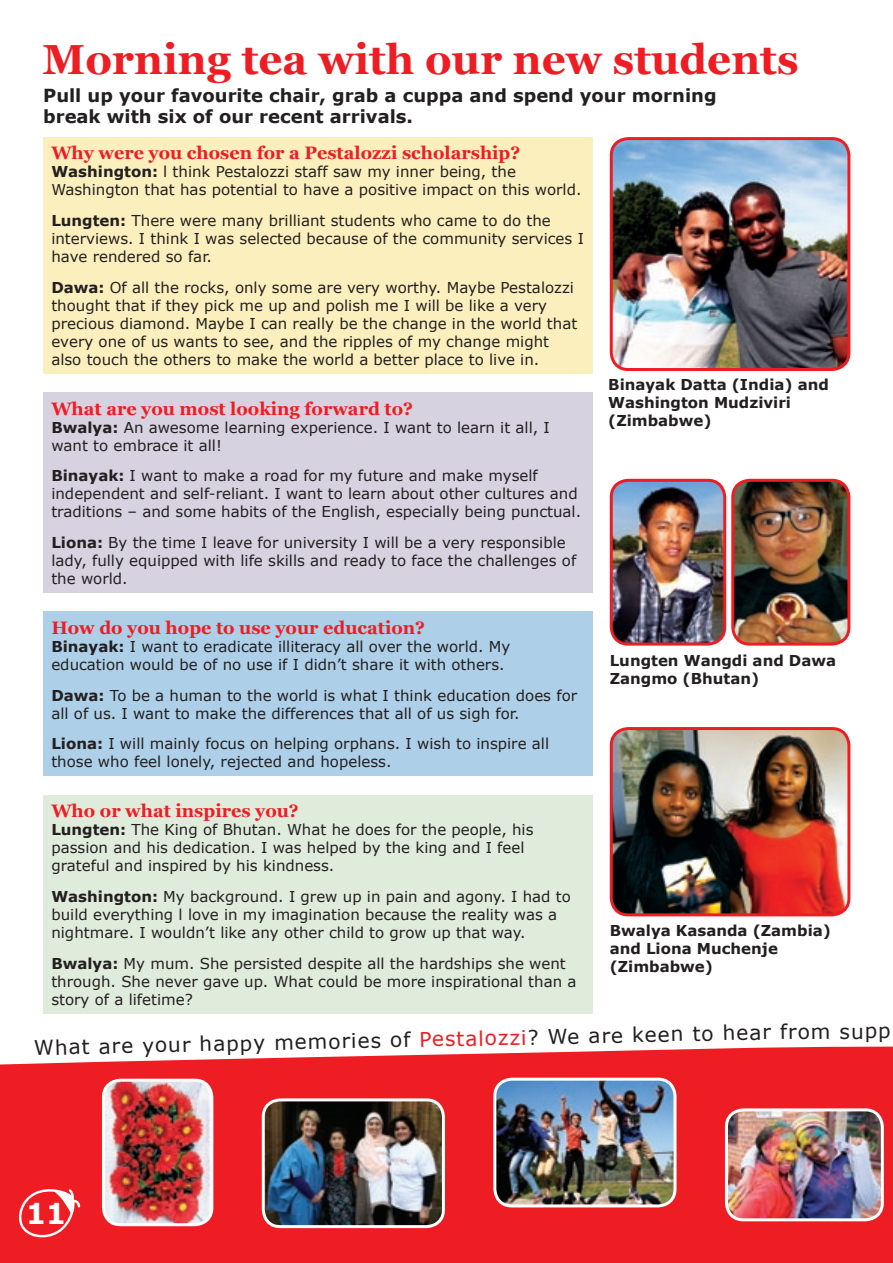
<style>
.page{position:relative;width:893px;height:1263px;background:#fff}
.page>*{position:absolute;margin:0;border:0;box-sizing:border-box;transform-origin:0 0}
.t1{font:700 42px "Georgia";color:#ee1d23}
.t2{font:700 28.8px "Verdana";color:#fff}
.t3{font:20.25px "Verdana";color:#231f20}
.t4{font:700 18px "Georgia";color:#ee1d23}
.t5{font:700 18px/21.6px "Verdana";color:#231f20}
.t6{font:15px/18px "Verdana";color:#231f20}
.t7{font:700 15px/18px "Verdana";color:#231f20}
.s1{font-weight:700}
.s2{color:#ee1d23}
</style>
<div class="page">
<svg style="left:0;top:998px;width:893px;height:265px"></svg>
<svg style="left:18px;top:1186px;width:64px;height:54px;background:#f04045"></svg>
<div style="left:43px;top:137px;width:549px;height:236px;background:#fbf0bd"></div>
<div style="left:43px;top:392px;width:549px;height:200px;background:#d7d2df"></div>
<div style="left:43px;top:612px;width:549px;height:164px;background:#adcfe7"></div>
<div style="left:43px;top:795px;width:549px;height:218px;background:#dfebdb"></div>
<img style="left:611px;top:139px;width:238px;height:230px">
<div style="left:610px;top:137px;width:240px;height:234px;border:3px solid #ee1d23;border-radius:17px"></div>
<img style="left:611px;top:728px;width:238px;height:187px">
<div style="left:610px;top:727px;width:240px;height:189px;border:3px solid #ee1d23;border-radius:17px"></div>
<img style="left:735px;top:480px;width:114px;height:163px">
<div style="left:731px;top:479px;width:119px;height:167px;border:3px solid #ee1d23;border-radius:17px"></div>
<img style="left:611px;top:480px;width:114px;height:162px">
<div style="left:610px;top:479px;width:116px;height:167px;border:3px solid #ee1d23;border-radius:17px"></div>
<img style="left:103px;top:1080px;width:109px;height:145px">
<div style="left:102px;top:1079px;width:111px;height:147px;border:3px solid #fff;border-radius:17px"></div>
<img style="left:263px;top:1100px;width:180px;height:126px">
<div style="left:262px;top:1098px;width:183px;height:130px;border:3px solid #fff;border-radius:17px"></div>
<img style="left:495px;top:1079px;width:180px;height:127px">
<div style="left:493px;top:1078px;width:183px;height:129px;border:3px solid #fff;border-radius:17px"></div>
<img style="left:726px;top:1110px;width:156px;height:110px">
<div style="left:725px;top:1108px;width:159px;height:113px;border:3px solid #fff;border-radius:17px"></div>
<h1 class="t1" style="left:43px;top:28px;width:757px">Morning tea with our new students</h1>
<p class="t5" style="left:43px;top:85px;width:675px">Pull up your favourite chair, grab a cuppa and spend your morning break with six of our recent arrivals.</p>
<p class="t4" style="left:51px;top:139px;width:470px">Why were you chosen for a Pestalozzi scholarship?</p>
<p class="t6" style="left:51px;top:163px;width:532px"><span class="s1">Washington:</span> l think Pestalozzi staff saw my inner being, the<br>Washington that has potential to have a positive impact on this world.</p>
<p class="t6" style="left:51px;top:212px;width:534px"><span class="s1">Lungten:</span> There were many brilliant students who came to do the interviews. I think I was selected because of the community services I have rendered so far.</p>
<p class="t6" style="left:51px;top:278px;width:527px"><span class="s1">Dawa:</span> Of all the rocks, only some are very worthy. Maybe Pestalozzi thought that if they pick me up and polish me I will be like a very precious diamond. Maybe I can really be the change in the world that every one of us wants to see, and the ripples of my change might also touch the others to make the world a better place to live in.</p>
<p class="t4" style="left:51px;top:395px;width:363px">What are you most looking forward to?</p>
<p class="t6" style="left:51px;top:418px;width:500px"><span class="s1">Bwalya:</span> An awesome learning experience. I want to learn it all, I want to embrace it all!</p>
<p class="t6" style="left:51px;top:467px;width:531px"><span class="s1">Binayak:</span> I want to make a road for my future and make myself independent and self-reliant. I want to learn about other cultures and traditions – and some habits of the English, especially being punctual.</p>
<p class="t6" style="left:51px;top:534px;width:526px"><span class="s1">Liona:</span> By the time I leave for university I will be a very responsible lady, fully equipped with life skills and ready to face the challenges of the world.</p>
<p class="t4" style="left:51px;top:614px;width:375px">How do you hope to use your education?</p>
<p class="t6" style="left:51px;top:638px;width:461px"><span class="s1">Binayak:</span> I want to eradicate illiteracy all over the world. My education would be of no use if I didn’t share it with others.</p>
<p class="t6" style="left:51px;top:686px;width:527px"><span class="s1">Dawa:</span> To be a human to the world is what I think education does for all of us. I want to make the differences that all of us sigh for.</p>
<p class="t6" style="left:51px;top:735px;width:499px"><span class="s1">Liona:</span> I will mainly focus on helping orphans. I wish to inspire all those who feel lonely, rejected and hopeless.</p>
<p class="t4" style="left:51px;top:797px;width:249px">Who or what inspires you?</p>
<p class="t6" style="left:51px;top:821px;width:484px"><span class="s1">Lungten:</span> The King of Bhutan. What he does for the people, his passion and his dedication. I was helped by the king and I feel grateful and inspired by his kindness.</p>
<p class="t6" style="left:51px;top:888px;width:521px"><span class="s1">Washington:</span> My background. I grew up in pain and agony. I had to build everything l love in my imagination because the reality was a nightmare. I wouldn’t like any other child to grow up that way.</p>
<p class="t6" style="left:51px;top:954px;width:527px"><span class="s1">Bwalya:</span> My mum. She persisted despite all the hardships she went through. She never gave up. What could be more inspirational than a story of a lifetime?</p>
<p class="t7" style="left:608px;top:376px;width:222px">Binayak Datta (India) and<br>Washington Mudziviri (Zimbabwe)</p>
<p class="t7" style="left:610px;top:651px;width:228px">Lungten Wangdi and Dawa<br>Zangmo (Bhutan)</p>
<p class="t7" style="left:610px;top:922px;width:223px">Bwalya Kasanda (Zambia) and Liona Muchenje (Zimbabwe)</p>
<h3 class="t3" style="left:34px;top:1033px;width:798px;rotate:-1deg">What are your happy memories of <span class="s2">Pestalozzi</span>? We are keen to hear from</h3>
<h3 class="t3" style="left:839px;top:1018px;width:53px">supp</h3>
<h2 class="t2" style="left:26px;top:1194px;width:42px">11</h2>
</div>
